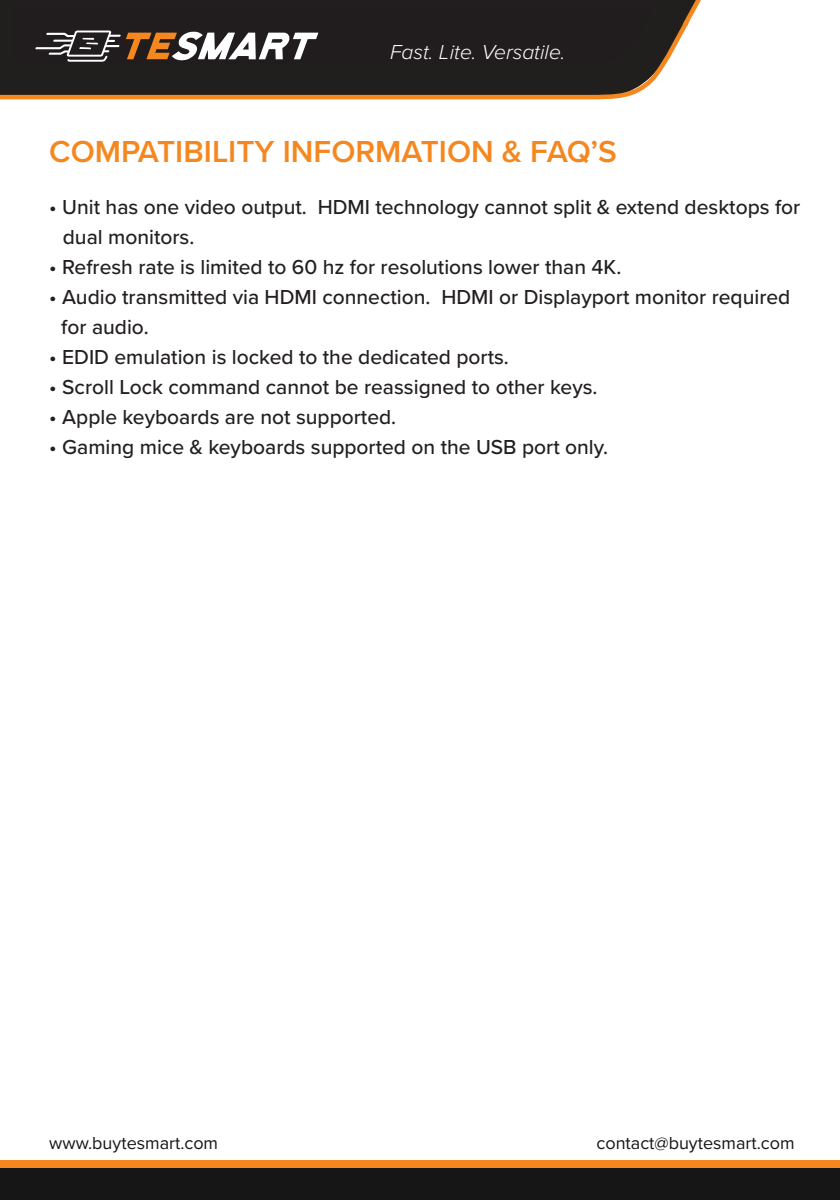
<style>
.page{position:relative;width:840px;height:1200px;background:#fff}
.page>*{position:absolute;margin:0;border:0;box-sizing:border-box;transform-origin:0 0}
.t1{font:600 31.5px "Proxima Nova";color:#f5871f}
.t2{font:500 21px/30px "Proxima Nova";color:#231f20}
.t3{font:italic 300 21px "Proxima Nova";color:#fff}
.t4{font:18px "Proxima Nova";color:#161616}
</style>
<div class="page">
<div style="left:0;top:0;width:638px;height:17px;background:#211d1e"></div>
<svg style="left:0;top:17px;width:678px;height:83px;background:#372c25"></svg>
<svg style="left:638px;top:0;width:63px;height:43px"></svg>
<div style="left:0;top:1167px;width:840px;height:33px;background:#161616"></div>
<div style="left:0;top:1160px;width:840px;height:7px;background:#f5871f"></div>
<svg style="left:34px;top:30px;width:284px;height:33px"></svg>
<p class="t3" style="left:390px;top:37px;width:177px">Fast. Lite. Versatile.</p>
<h1 class="t1" style="left:49px;top:128px;width:569px">COMPATIBILITY INFORMATION &amp; FAQ’S</h1>
<p class="t2" style="left:63px;top:191px;width:739px;text-indent:-14px">• Unit has one video output. HDMI technology cannot split &amp; extend desktops for dual monitors.</p>
<p class="t2" style="left:49px;top:251px;width:574px">• Refresh rate is limited to 60 hz for resolutions lower than 4K.</p>
<p class="t2" style="left:61px;top:281px;width:731px;text-indent:-12px">• Audio transmitted via HDMI connection. HDMI or Displayport monitor required for audio.</p>
<p class="t2" style="left:49px;top:341px;width:461px">• EDID emulation is locked to the dedicated ports.</p>
<p class="t2" style="left:49px;top:371px;width:550px">• Scroll Lock command cannot be reassigned to other keys.</p>
<p class="t2" style="left:49px;top:401px;width:348px">• Apple keyboards are not supported.</p>
<p class="t2" style="left:49px;top:431px;width:560px">• Gaming mice &amp; keyboards supported on the USB port only.</p>
<p class="t4" style="left:49px;top:1130px;width:170px">www.buytesmart.com</p>
<p class="t4" style="left:597px;top:1130px;width:200px">contact@buytesmart.com</p>
</div>
